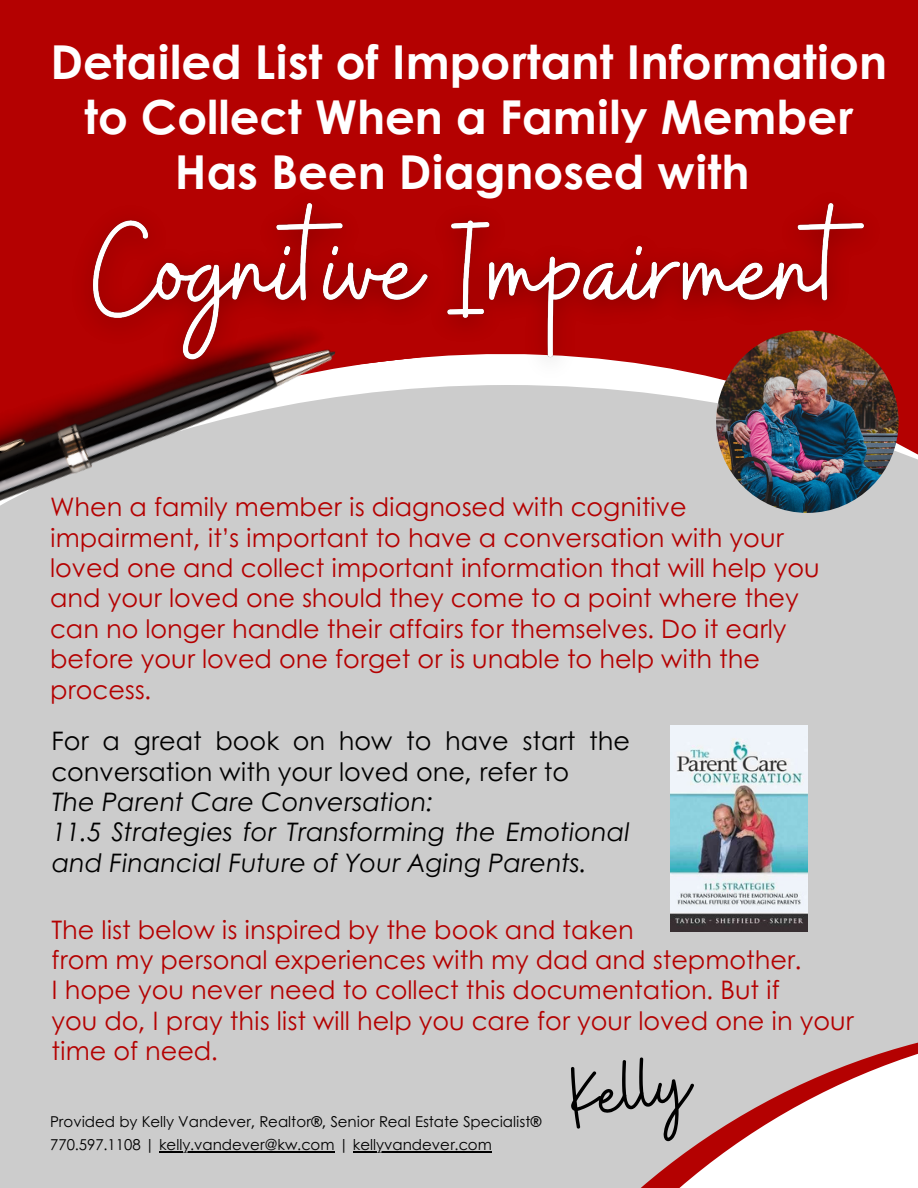
<style>
.page{position:relative;width:918px;height:1188px;background:#fff}
.page>*{position:absolute;margin:0;border:0;box-sizing:border-box;transform-origin:0 0}
.t1{font:85.05px "Buffalo";color:#000}
.t2{font:700 46.8px/55.2px "Century Gothic";color:#fff;text-align:center}
.t3{font:25.5px/30.3px "Century Gothic";color:#b40101}
.t4{font:italic 25.5px/30.3px "Century Gothic";color:#000}
.t5{font:25.5px/30.3px "Century Gothic";color:#000}
.t6{font:15px "Century Gothic";color:#000}
</style>
<div class="page">
<div style="left:0;top:0;width:918px;height:608px;background:#b40101"></div>
<div style="left:0;top:385px;width:918px;height:803px;background:#ccc"></div>
<svg style="left:441px;top:1042px;width:477px;height:146px"></svg>
<img style="left:716px;top:330px;width:183px;height:183px;border-radius:50%">
<img style="left:670px;top:726px;width:137px;height:205px">
<img style="left:0;top:385px;width:253px;height:121px">
<img style="left:61px;top:203px;width:836px;height:209px">
<hr style="left:159px;top:1151px;width:176px;height:1px;background:#000">
<hr style="left:353px;top:1151px;width:139px;height:1px;background:#000">
<p class="t2" style="left:50px;top:32px;width:838px">Detailed List of Important Information to Collect When a Family Member<br>Has Been Diagnosed with</p>
<p class="t3" style="left:50px;top:491px;width:771px">When a family member is diagnosed with cognitive impairment, it’s important to have a conversation with your loved one and collect important information that will help you and your loved one should they come to a point where they can no longer handle their affairs for themselves. Do it early before your loved one forget or is unable to help with the process.</p>
<p class="t5" style="left:51px;top:725px;width:580px">For a great book on how to have start the conversation with your loved one, refer to</p>
<p class="t4" style="left:51px;top:785px;width:383px">The Parent Care Conversation:</p>
<p class="t4" style="left:51px;top:816px;width:580px">11.5 Strategies for Transforming the Emotional and Financial Future of Your Aging Parents.</p>
<p class="t3" style="left:51px;top:913px;width:584px">The list below is inspired by the book and taken</p>
<p class="t3" style="left:51px;top:944px;width:752px">from my personal experiences with my dad and stepmother.</p>
<p class="t3" style="left:51px;top:974px;width:730px">I hope you never need to collect this documentation. But if</p>
<p class="t3" style="left:51px;top:1004px;width:804px">you do, I pray this list will help you care for your loved one in your time of need.</p>
<p class="t1" style="left:563px;top:1044px;width:122px;rotate:-8deg">Kelly</p>
<p class="t6" style="left:50px;top:1111px;width:493px">Provided by Kelly Vandever, Realtor®, Senior Real Estate Specialist®</p>
<p class="t6" style="left:50px;top:1133px;width:443px">770.597.1108 | kelly.vandever@kw.com | kellyvandever.com</p>
</div>
